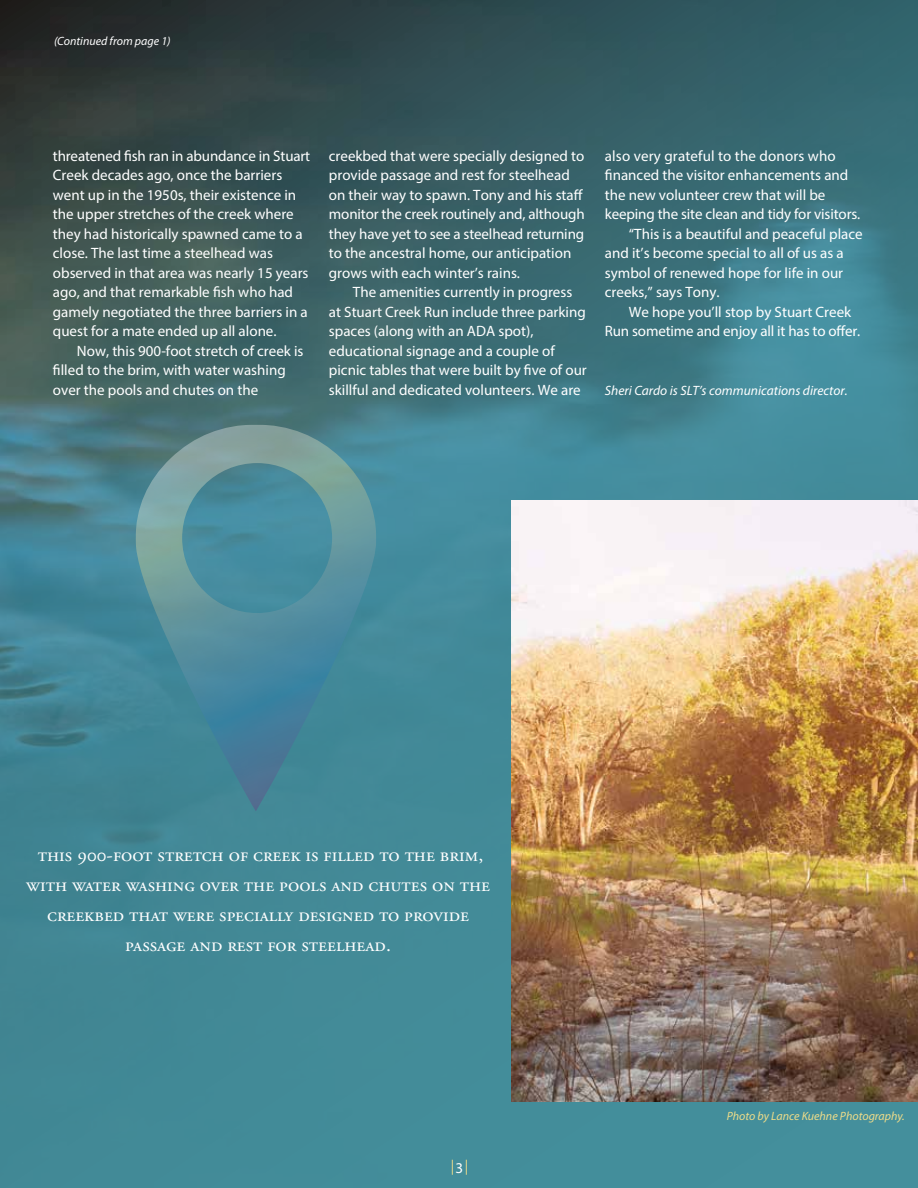
<style>
.page{position:relative;width:918px;height:1188px;background:#fff}
.page>*{position:absolute;margin:0;border:0;box-sizing:border-box;transform-origin:0 0}
.t1{font:19.5px/30px "Adobe Garamond Pro";color:#fff;text-align:center}
.t2{font:15px/19.5px "Myriad Pro";color:#fff}
.t3{font:15px "Myriad Pro";color:#eedc89}
.t4{font:italic 13.5px "Myriad Pro";color:#fff}
.t5{font:italic 12px "Myriad Pro";color:#eedc89}
.t6{font:italic 12px "Myriad Pro";color:#fff}
.s1{color:#fff}
</style>
<div class="page">
<img style="left:0;top:0;width:918px;height:1188px">
<img style="left:512px;top:501px;width:406px;height:600px">
<svg style="left:136px;top:425px;width:240px;height:386px;background:#508c9a"></svg>
<p class="t6" style="left:54px;top:34px;width:118px">(Continued from page 1)</p>
<p class="t2" style="left:53px;top:146px;width:259px">threatened fish ran in abundance in Stuart Creek decades ago, once the barriers went up in the 1950s, their existence in the upper stretches of the creek where they had historically spawned came to a close. The last time a steelhead was observed in that area was nearly 15 years ago, and that remarkable fish who had gamely negotiated the three barriers in a quest for a mate ended up all alone.</p>
<p class="t2" style="left:53px;top:341px;width:252px;text-indent:24px">Now, this 900-foot stretch of creek is filled to the brim, with water washing over the pools and chutes on the</p>
<p class="t2" style="left:329px;top:146px;width:257px">creekbed that were specially designed to provide passage and rest for steelhead on their way to spawn. Tony and his staff monitor the creek routinely and, although they have yet to see a steelhead returning to the ancestral home, our anticipation grows with each winter’s rains.</p>
<p class="t2" style="left:329px;top:282px;width:259px;text-indent:24px">The amenities currently in progress at Stuart Creek Run include three parking spaces (along with an ADA spot), educational signage and a couple of picnic tables that were built by five of our skillful and dedicated volunteers. We are</p>
<p class="t2" style="left:605px;top:146px;width:232px">also very grateful to the donors who</p>
<p class="t2" style="left:605px;top:165px;width:245px">financed the visitor enhancements and</p>
<p class="t2" style="left:605px;top:185px;width:222px">the new volunteer crew that will be</p>
<p class="t2" style="left:605px;top:204px;width:257px">keeping the site clean and tidy for visitors.</p>
<p class="t2" style="left:629px;top:224px;width:235px">“This is a beautiful and peaceful place</p>
<p class="t2" style="left:605px;top:243px;width:240px">and it’s become special to all of us as a</p>
<p class="t2" style="left:605px;top:263px;width:240px">symbol of renewed hope for life in our</p>
<p class="t2" style="left:605px;top:282px;width:116px">creeks,” says Tony.</p>
<p class="t2" style="left:629px;top:302px;width:224px">We hope you’ll stop by Stuart Creek</p>
<p class="t2" style="left:605px;top:321px;width:257px">Run sometime and enjoy all it has to offer.</p>
<p class="t4" style="left:605px;top:382px;width:244px">Sheri Cardo is SLT’s communications director.</p>
<h1 class="t1" style="left:26px;top:840px;width:466px">this 900-foot stretch of creek is filled to the brim, with water washing over the pools and chutes on the creekbed that were specially designed to provide passage and rest for steelhead.</h1>
<p class="t3" style="left:451px;top:1157px;width:19px">|<span class="s1">3</span>|</p>
<p class="t5" style="left:727px;top:1108px;width:180px">Photo by Lance Kuehne Photography.</p>
</div>
